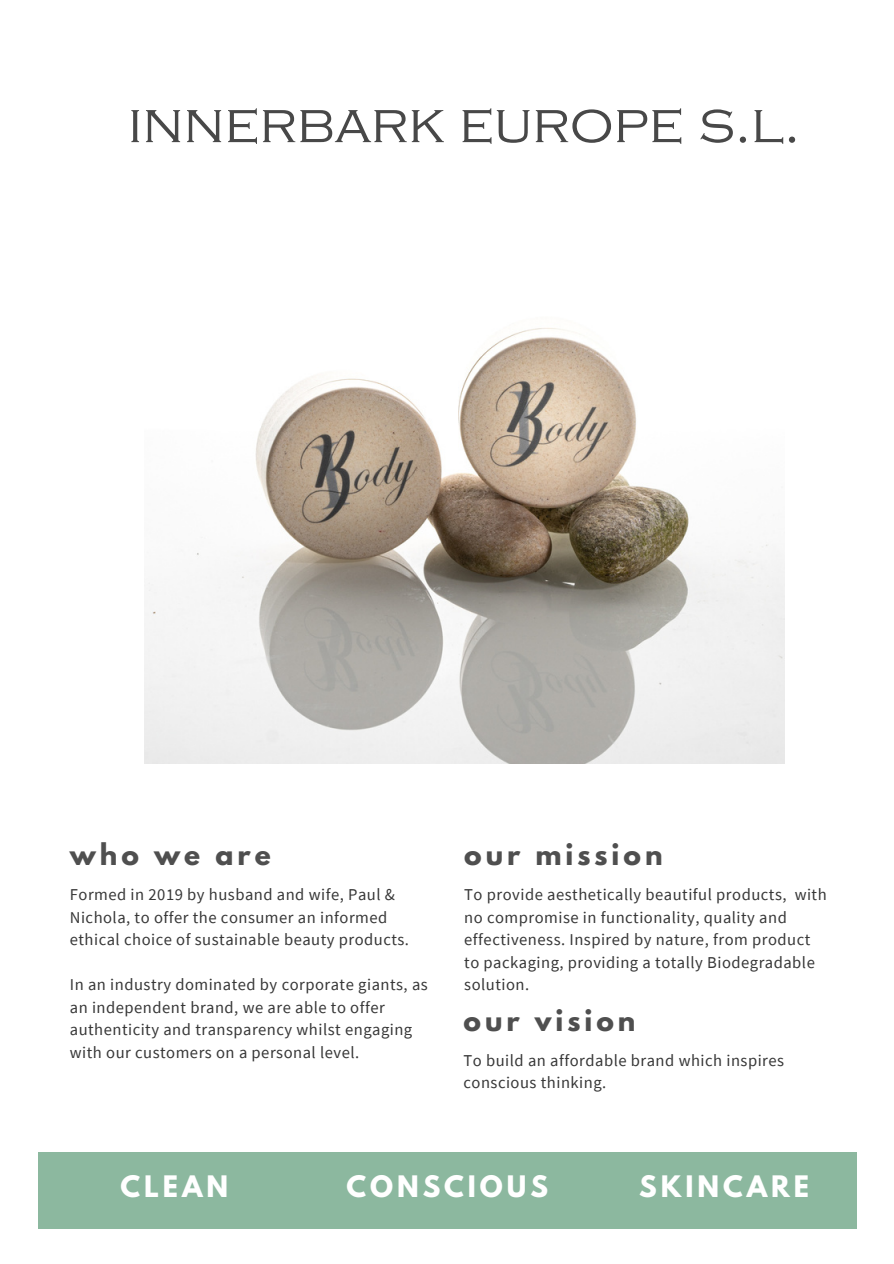
<style>
.page{position:relative;width:894px;height:1264px;background:#fff}
.page>*{position:absolute;margin:0;border:0;box-sizing:border-box;transform-origin:0 0}
.t1{font:300 58.5px "Copperplate Gothic";color:#484848}
.t2{font:700 26.55px "League Spartan";letter-spacing:.15em;color:#4f4f4f}
.t3{font:700 26.25px "League Spartan";letter-spacing:.15em;color:#fff}
.t4{font:16.5px/22.5px "Source Sans Pro";letter-spacing:.03em;color:#373737}
</style>
<div class="page">
<img style="left:144px;top:328px;width:640px;height:436px">
<div style="left:38px;top:1152px;width:818px;height:76px;background:#8cb89f"></div>
<p class="t1" style="left:128px;top:91px;width:673px">innerbark europe s.l.</p>
<p class="t2" style="left:70px;top:841px;width:202px">who we are</p>
<p class="t4" style="left:70px;top:883px;width:340px">Formed in 2019 by husband and wife, Paul &amp;<br>Nichola, to offer the consumer an informed ethical choice of sustainable beauty products.</p>
<p class="t4" style="left:70px;top:973px;width:359px">In an industry dominated by corporate giants, as an independent brand, we are able to offer authenticity and transparency whilst engaging with our customers on a personal level.</p>
<p class="t2" style="left:464px;top:841px;width:200px">our mission</p>
<p class="t4" style="left:464px;top:883px;width:364px">To provide aesthetically beautiful products, with no compromise in functionality, quality and effectiveness. Inspired by nature, from product to packaging, providing a totally Biodegradable solution.</p>
<p class="t2" style="left:463px;top:1006px;width:173px">our vision</p>
<p class="t4" style="left:463px;top:1048px;width:322px">To build an affordable brand which inspires conscious thinking.</p>
<p class="t3" style="left:120px;top:1173px;width:109px">CLEAN</p>
<p class="t3" style="left:346px;top:1173px;width:203px">CONSCIOUS</p>
<p class="t3" style="left:639px;top:1173px;width:171px">SKINCARE</p>
</div>
